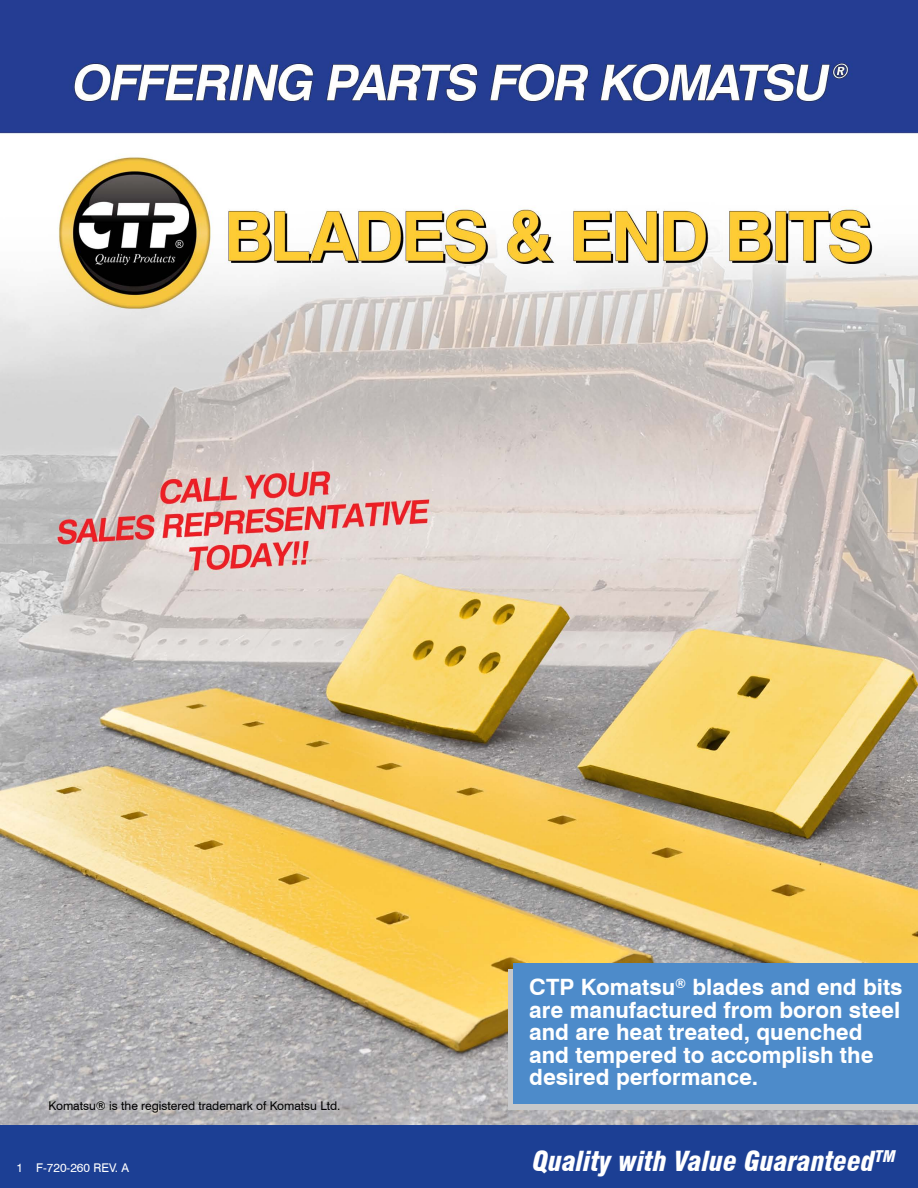
<style>
.page{position:relative;width:918px;height:1188px;background:#fff}
.page>*{position:absolute;margin:0;border:0;box-sizing:border-box;transform-origin:0 0}
.t1{font:italic 900 condensed 27px "Swiss 721 BT";color:#fff}
.t2{font:700 22.5px/22.5px "Swiss 721 BT";color:#fff}
.t3{font:12px "Swiss 721 BT";color:#000}
.t4{font:12px "Swiss 721 BT";color:#fff}
</style>
<div class="page">
<div style="left:0;top:1125px;width:918px;height:63px;background:#1c3f94"></div>
<img style="left:0;top:0;width:918px;height:1125px">
<div style="left:508px;top:969px;width:410px;height:141px;background:#c7c8ca"></div>
<div style="left:513px;top:963px;width:405px;height:141px;background:#4d8bca"></div>
<p class="t3" style="left:49px;top:1099px;width:293px">Komatsu® is the registered trademark of Komatsu Ltd.</p>
<p class="t4" style="left:17px;top:1161px;width:114px">1 F-720-260 REV. A</p>
<p class="t2" style="left:529px;top:976px;width:375px">CTP Komatsu<sup>®</sup> blades and end bits are manufactured from boron steel and are heat treated, quenched and tempered to accomplish the desired performance.</p>
<p class="t1" style="left:533px;top:1145px;width:364px">Quality with Value Guaranteed<sup>TM</sup></p>
</div>
